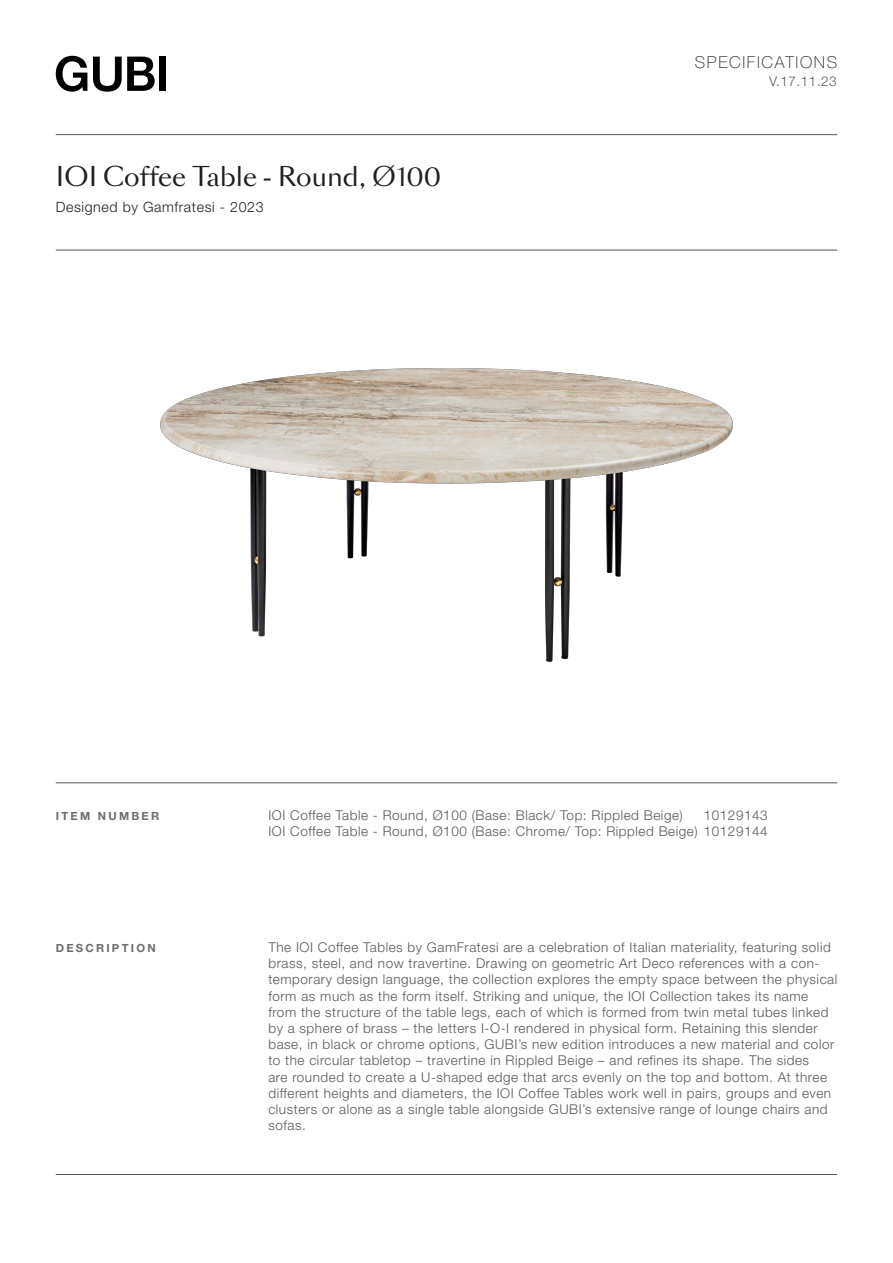
<style>
.page{position:relative;width:893px;height:1263px;background:#fff}
.page>*{position:absolute;margin:0;border:0;box-sizing:border-box;transform-origin:0 0}
.Heading_1_-_Title{font:25.5px "Sang Bleu Sans";color:#231f20}
.Specifications{font:100 16.5px "Helvetica Neue LT Std";letter-spacing:.1em;color:#231f20}
.designed_by{font:300 14.25px "Helvetica Neue LT Std";letter-spacing:.04em;color:#231f20}
.key_works{font:300 13.5px/16.2px "Helvetica Neue LT Std";letter-spacing:.04em;color:#57585a;text-align:right}
.key_works-2{font:700 11.25px "Helvetica Neue LT Std";letter-spacing:.2em;color:#6c6d70}
</style>
<div class="page">
<hr style="left:56px;top:134px;width:781px;height:1px;background:#57585a">
<hr style="left:56px;top:250px;width:781px;height:1px;background:#57585a">
<hr style="left:56px;top:782px;width:781px;height:1px;background:#57585a">
<hr style="left:56px;top:1174px;width:781px;height:1px;background:#57585a">
<img style="left:161px;top:369px;width:571px;height:292px">
<svg style="left:56px;top:56px;width:31px;height:36px"></svg>
<svg style="left:93px;top:57px;width:62px;height:35px"></svg>
<div style="left:159px;top:57px;width:7px;height:34px;background:#000"></div>
<p class="Heading_1_-_Title" style="left:56px;top:160px;width:387px">IOI Coffee Table - Round, Ø100</p>
<p class="designed_by" style="left:56px;top:198px;width:209px">Designed by Gamfratesi - 2023</p>
<p class="Specifications" style="left:695px;top:52px;width:144px">SPECIFICATIONS</p>
<p class="key_works" style="left:769px;top:73px;width:69px">V.17.11.23</p>
<p class="key_works-2" style="left:56px;top:809px;width:105px">ITEM NUMBER</p>
<p class="key_works" style="left:268px;top:807px;width:416px">IOI Coffee Table - Round, Ø100 (Base: Black/ Top: Rippled Beige)</p>
<p class="key_works" style="left:268px;top:807px;width:501px">10129143<br>IOI Coffee Table - Round, Ø100 (Base: Chrome/ Top: Rippled Beige) 10129144</p>
<p class="key_works-2" style="left:56px;top:941px;width:101px">DESCRIPTION</p>
<p class="key_works" style="left:268px;top:939px;width:570px;text-align:left">The IOI Coffee Tables by GamFratesi are a celebration of Italian materiality, featuring solid brass, steel, and now travertine. Drawing on geometric Art Deco references with a con&shy;temporary design language, the collection explores the empty space between the physical form as much as the form itself. Striking and unique, the IOI Collection takes its name from the structure of the table legs, each of which is formed from twin metal tubes linked by a sphere of brass – the letters I-O-I rendered in physical form. Retaining this slender base, in black or chrome options, GUBI’s new edition introduces a new material and color to the circular tabletop – travertine in Rippled Beige – and refines its shape. The sides<br>are rounded to create a U-shaped edge that arcs evenly on the top and bottom. At three different heights and diameters, the IOI Coffee Tables work well in pairs, groups and even clusters or alone as a single table alongside GUBI’s extensive range of lounge chairs and sofas.</p>
</div>
